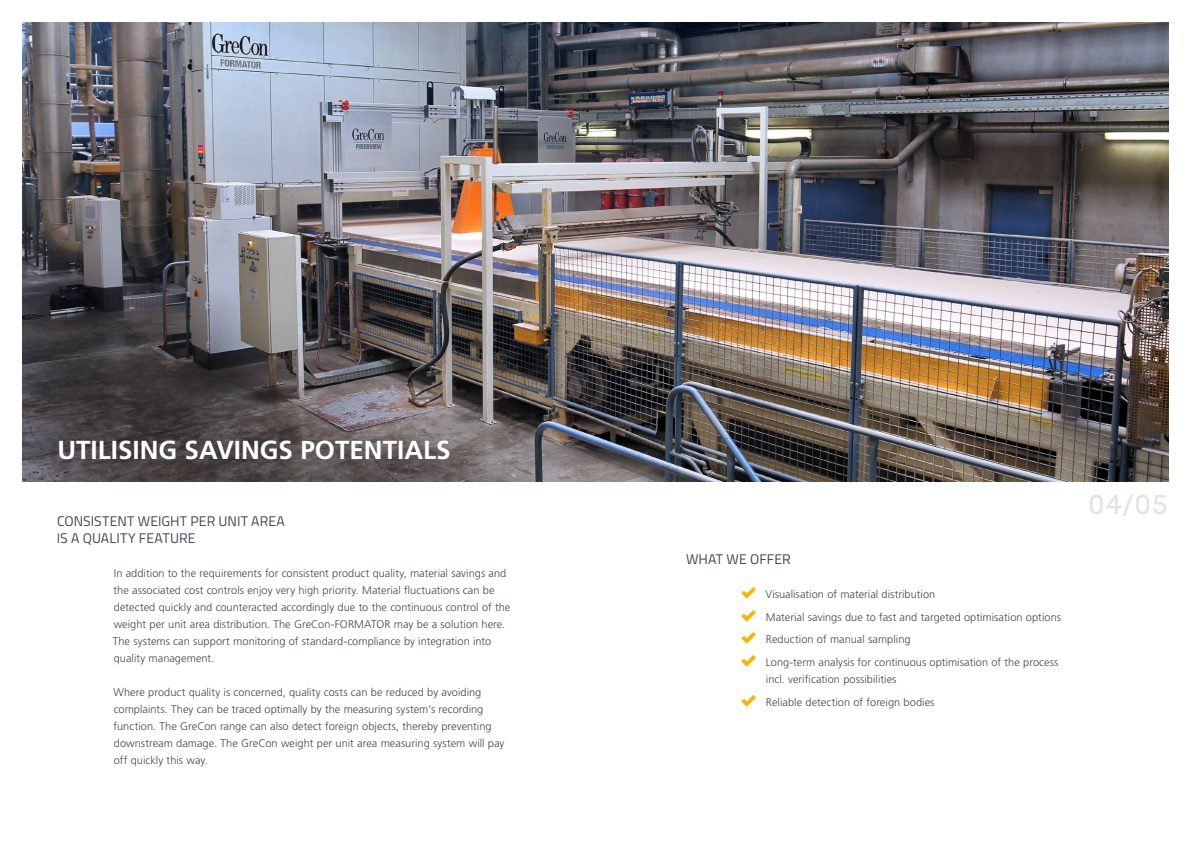
<style>
.page{position:relative;width:1191px;height:842px;background:#fff}
.page>*{position:absolute;margin:0;border:0;box-sizing:border-box;transform-origin:0 0}
.t1{font:700 26px "Frutiger LT Std";color:#fff}
.t2{font:26px "Normal";color:#e4e2e5}
.t3{font:14px/16.8px "Titillium";letter-spacing:.005em;color:#3e4650}
.t4{font:300 11px/17px "Frutiger LT Std";letter-spacing:.005em;color:#3e4650}
.s1{font-family:"open iconic";font-weight:400;font-size:15px;color:#fab400}
</style>
<div class="page">
<img style="left:23px;top:23px;width:1145px;height:459px">
<h1 class="t1" style="left:57px;top:435px;width:395px">UTILISING SAVINGS POTENTIALS</h1>
<p class="t3" style="left:57px;top:512px;width:229px">CONSISTENT WEIGHT PER UNIT AREA<br>IS A QUALITY FEATURE</p>
<p class="t4" style="left:113px;top:565px;width:399px">In addition to the requirements for consistent product quality, material savings and the associated cost controls enjoy very high priority. Material fluctuations can be detected quickly and counteracted accordingly due to the continuous control of the weight per unit area distribution. The GreCon-FORMATOR may be a solution here.<br>The systems can support monitoring of standard-compliance by integration into quality management.</p>
<p class="t4" style="left:113px;top:684px;width:392px">Where product quality is concerned, quality costs can be reduced by avoiding complaints. They can be traced optimally by the measuring system’s recording function. The GreCon range can also detect foreign objects, thereby preventing downstream damage. The GreCon weight per unit area measuring system will pay off quickly this way.</p>
<p class="t3" style="left:686px;top:550px;width:106px">WHAT WE OFFER</p>
<p class="t4" style="left:741px;top:583px;width:321px;line-height:22.7px"><span class="s1">4</span> Visualisation of material distribution<br><span class="s1">4</span> Material savings due to fast and targeted optimisation options <span class="s1">4</span> Reduction of manual sampling<br><span class="s1">4</span> Long-term analysis for continuous optimisation of the process</p>
<p class="t4" style="left:741px;top:668px;width:194px;line-height:22.7px;text-indent:24px">incl. verification possibilities<br><span class="s1">4</span> Reliable detection of foreign bodies</p>
<h1 class="t2" style="left:1088px;top:492px;width:82px">04/05</h1>
</div>
